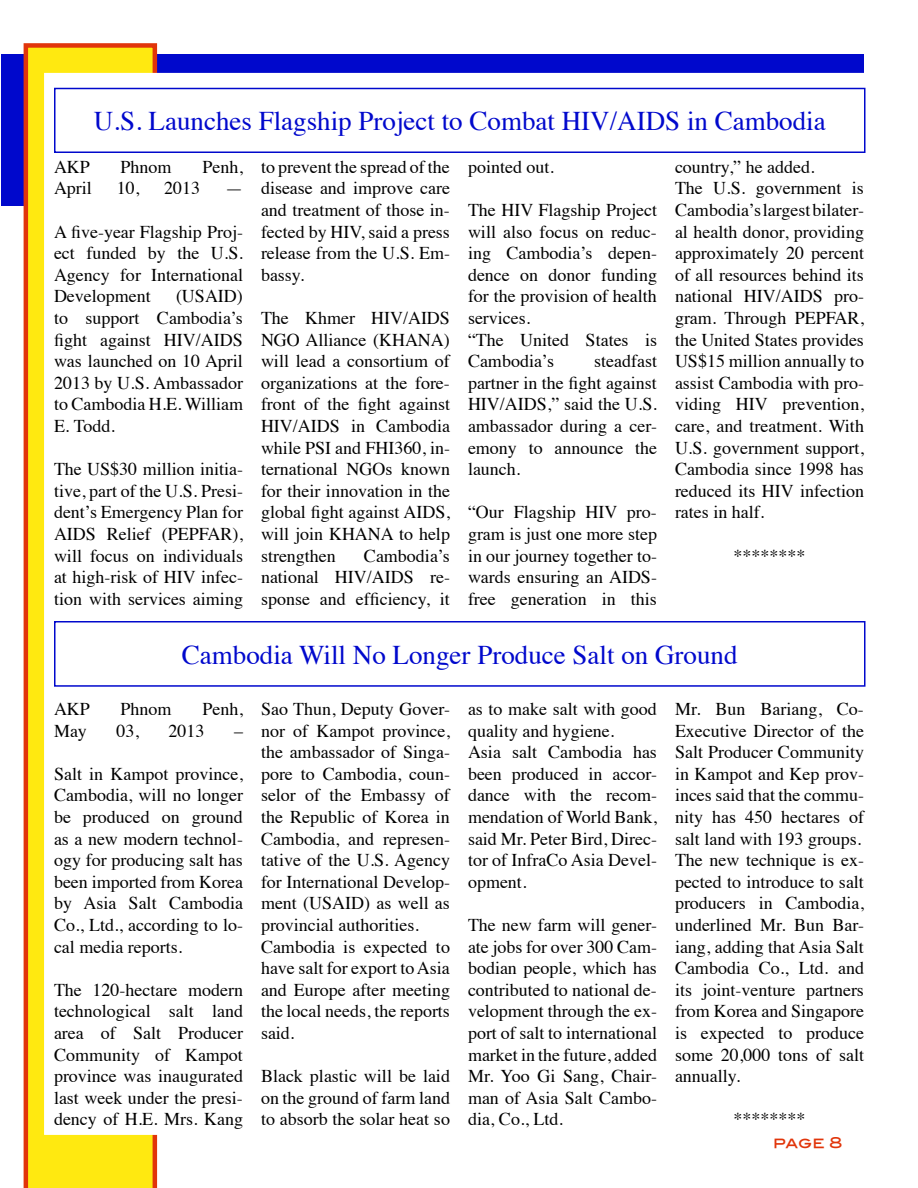
<style>
.page{position:relative;width:918px;height:1188px;background:#fff}
.page>*{position:absolute;margin:0;border:0;box-sizing:border-box;transform-origin:0 0}
.t1{font:27px "Times";color:#0008cc}
.t2{font:18px/21.6px "Times";color:#000;text-align:justify}
.t3{font:15px "Blair Md ITCTT Medium";color:#e1350a}
</style>
<div class="page">
<div style="left:1px;top:54px;width:863px;height:152px;background:#0008cc"></div>
<svg style="left:24px;top:43px;width:133px;height:1145px;background:#f9ca0f"></svg>
<div style="left:44px;top:73px;width:830px;height:1062px;background:#fff;border:2px solid #fff"></div>
<div style="left:54px;top:88px;width:812px;height:65px;border:2px solid #0008cc"></div>
<div style="left:54px;top:621px;width:812px;height:66px;border:2px solid #0008cc"></div>
<h1 class="t1" style="left:94px;top:96px;width:733px">U.S. Launches Flagship Project to Combat HIV/AIDS in Cambodia</h1>
<p class="t2" style="left:54px;top:154px;width:37px">AKP</p>
<p class="t2" style="left:120px;top:154px;width:53px">Phnom</p>
<p class="t2" style="left:202px;top:154px;width:42px">Penh,</p>
<p class="t2" style="left:54px;top:176px;width:39px">April</p>
<p class="t2" style="left:117px;top:176px;width:24px">10,</p>
<p class="t2" style="left:164px;top:176px;width:37px">2013</p>
<p class="t2" style="left:225px;top:176px;width:19px">—</p>
<p class="t2" style="left:54px;top:219px;width:191px">A five-year Flagship Proj&shy;ect funded by the U.S.<br>Agency for International Development</p>
<p class="t2" style="left:54px;top:284px;width:191px;text-indent:122px">(USAID) to support Cambodia’s fight against HIV/AIDS was launched on 10 April 2013 by U.S. Ambassador to Cambodia H.E. William E. Todd.</p>
<p class="t2" style="left:54px;top:457px;width:191px">The US$30 million initia&shy;tive, part of the U.S. Presi&shy;dent’s Emergency Plan for AIDS Relief (PEPFAR), will focus on individuals at high-risk of HIV infec&shy;tion with services aiming</p>
<p class="t2" style="left:261px;top:154px;width:191px">to prevent the spread of the disease and improve care and treatment of those in&shy;fected by HIV, said a press release from the U.S. Em&shy;bassy.</p>
<p class="t2" style="left:261px;top:306px;width:191px">The Khmer HIV/AIDS NGO Alliance (KHANA) will lead a consortium of organizations at the fore&shy;front of the fight against HIV/AIDS in Cambodia while PSI and FHI360, in&shy;ternational NGOs known for their innovation in the global fight against AIDS, will join KHANA to help strengthen</p>
<p class="t2" style="left:261px;top:543px;width:190px;text-indent:103px">Cambodia’s national HIV/AIDS re&shy;sponse and efficiency, it</p>
<p class="t2" style="left:468px;top:154px;width:88px">pointed out.</p>
<p class="t2" style="left:468px;top:198px;width:191px;text-align:left">The HIV Flagship Project will also focus on reduc&shy;ing Cambodia’s depen&shy;dence on donor funding for the provision of health services.<br>“The United States is<br>Cambodia’s</p>
<p class="t2" style="left:468px;top:349px;width:191px;text-indent:126px">steadfast partner in the fight against HIV/AIDS,” said the U.S. ambassador during a cer&shy;emony to announce the launch.</p>
<p class="t2" style="left:468px;top:500px;width:190px">“Our Flagship HIV pro&shy;gram is just one more step in our journey together to&shy;wards ensuring an AIDS&shy;free generation in this</p>
<p class="t2" style="left:675px;top:154px;width:191px;text-align:left">country,” he added.<br>The U.S. government is<br>Cambodia’s largest bilater&shy;al health donor, providing approximately 20 percent of all resources behind its national HIV/AIDS pro&shy;gram. Through PEPFAR, the United States provides<br>US$15 million annually to assist Cambodia with pro&shy;viding HIV prevention, care, and treatment. With<br>U.S. government support,<br>Cambodia since 1998 has reduced its HIV infection rates in half.</p>
<p class="t2" style="left:734px;top:543px;width:73px">********</p>
<h1 class="t1" style="left:182px;top:630px;width:557px">Cambodia Will No Longer Produce Salt on Ground</h1>
<p class="t2" style="left:54px;top:697px;width:37px">AKP</p>
<p class="t2" style="left:120px;top:697px;width:53px">Phnom</p>
<p class="t2" style="left:202px;top:697px;width:42px">Penh,</p>
<p class="t2" style="left:54px;top:718px;width:34px">May</p>
<p class="t2" style="left:116px;top:718px;width:24px">03,</p>
<p class="t2" style="left:168px;top:718px;width:37px">2013</p>
<p class="t2" style="left:234px;top:718px;width:10px">–</p>
<p class="t2" style="left:54px;top:761px;width:190px">Salt in Kampot province, Cambodia, will no longer be produced on ground as a new modern technol&shy;ogy for producing salt has been imported from Korea by Asia Salt Cambodia Co., Ltd., according to lo&shy;cal media reports.</p>
<p class="t2" style="left:54px;top:977px;width:191px">The 120-hectare modern technological salt land area of Salt Producer Community of Kampot province was inaugurated last week under the presi&shy;dency of H.E. Mrs. Kang</p>
<p class="t2" style="left:261px;top:697px;width:191px;text-align:left">Sao Thun, Deputy Gover&shy;nor of Kampot province, the ambassador of Singa&shy;pore to Cambodia, coun&shy;selor of the Embassy of the Republic of Korea in<br>Cambodia, and represen&shy;tative of the U.S. Agency for International Develop&shy;ment (USAID) as well as provincial authorities.<br>Cambodia is expected to have salt for export to Asia and Europe after meeting the local needs, the reports said.</p>
<p class="t2" style="left:261px;top:1064px;width:190px">Black plastic will be laid on the ground of farm land to absorb the solar heat so</p>
<p class="t2" style="left:468px;top:697px;width:191px;text-align:left">as to make salt with good quality and hygiene.<br>Asia salt Cambodia has been produced in accor&shy;dance with the recom&shy;mendation of World Bank, said Mr. Peter Bird, Direc&shy;tor of InfraCo Asia Devel&shy;opment.</p>
<p class="t2" style="left:468px;top:913px;width:191px">The new farm will gener&shy;ate jobs for over 300 Cam&shy;bodian people, which has contributed to national de&shy;velopment through the ex&shy;port of salt to international market in the future, added Mr. Yoo Gi Sang, Chair&shy;man of Asia Salt Cambo&shy;dia, Co., Ltd.</p>
<p class="t2" style="left:675px;top:697px;width:191px;text-align:left">Mr. Bun Bariang, Co-<br>Executive Director of the<br>Salt Producer Community in Kampot and Kep prov&shy;inces said that the commu&shy;nity has 450 hectares of salt land with 193 groups.<br>The new technique is ex&shy;pected to introduce to salt producers in Cambodia, underlined Mr. Bun Bar&shy;iang, adding that Asia Salt<br>Cambodia Co., Ltd. and its joint-venture partners from Korea and Singapore is expected to produce some 20,000 tons of salt annually.</p>
<p class="t2" style="left:734px;top:1107px;width:73px">********</p>
<p class="t3" style="left:773px;top:1131px;width:71px">page 8</p>
</div>
